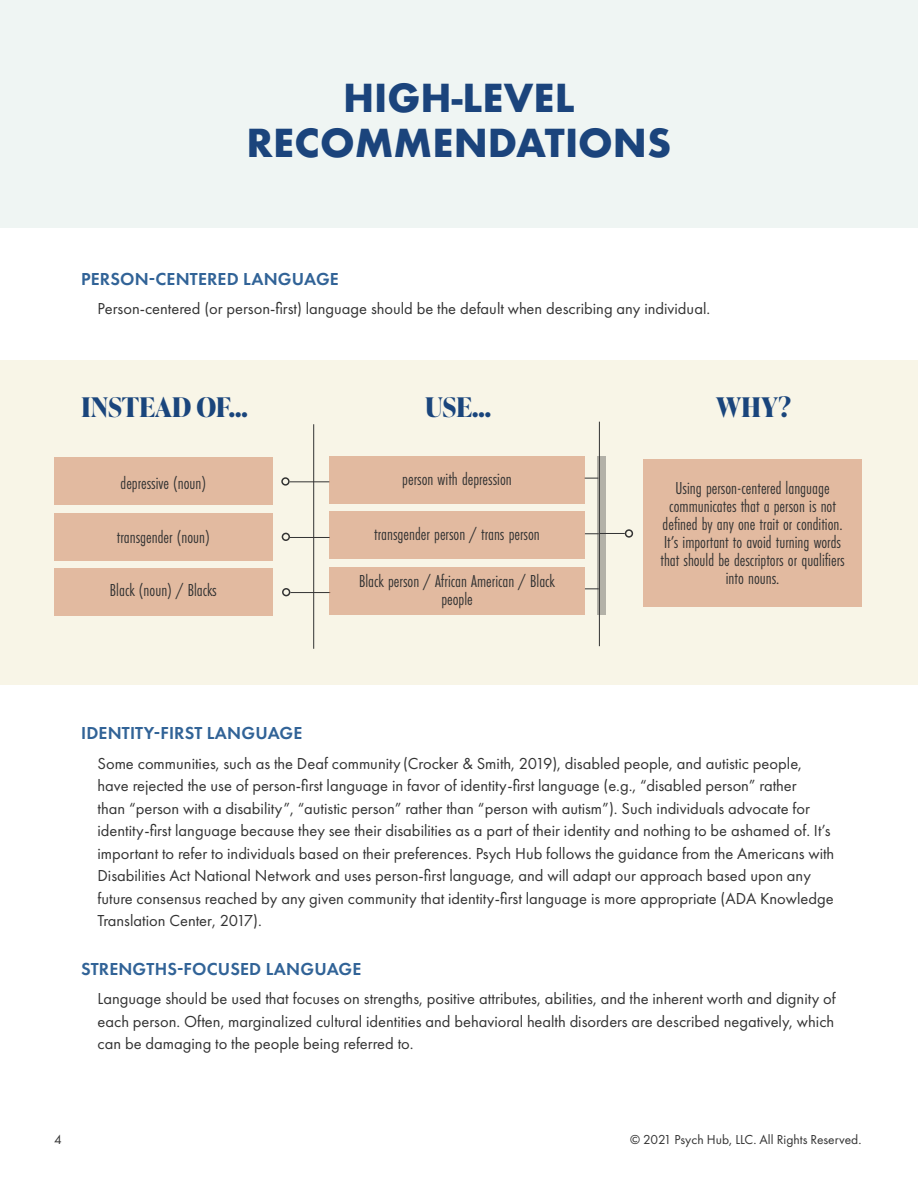
<style>
.page{position:relative;width:918px;height:1188px;background:#fff}
.page>*{position:absolute;margin:0;border:0;box-sizing:border-box;transform-origin:0 0}
.t1{font:700 37.5px/45px "Futura";color:#1b447c;text-align:center}
.t2{font:700 27px "Ivy Presto Display";color:#1a457c}
.t3{font:18px/18px "Futura PT Cond";color:#333;text-align:center}
.t4{font:600 18px "Futura PT";letter-spacing:.01em;color:#316397}
.t5{font:16.5px/22.5px "Futura PT";color:#333}
.t6{font:13.5px "Futura PT";color:#333}
</style>
<div class="page">
<div style="left:0;top:0;width:918px;height:227px;background:#eff5f3"></div>
<div style="left:0;top:360px;width:917px;height:325px;background:#f8f5e7"></div>
<div style="left:643px;top:459px;width:219px;height:147px;background:#e2baa0"></div>
<hr style="left:313px;top:424px;width:1px;height:225px;background:#333">
<div style="left:54px;top:458px;width:219px;height:47px;background:#e2baa0"></div>
<div style="left:54px;top:513px;width:219px;height:48px;background:#e2baa0"></div>
<div style="left:54px;top:568px;width:219px;height:48px;background:#e2baa0"></div>
<hr style="left:290px;top:482px;width:40px;height:1px;background:#333">
<div style="left:281px;top:477px;width:9px;height:9px;border:2px solid #333;border-radius:50%"></div>
<hr style="left:290px;top:537px;width:40px;height:1px;background:#333">
<div style="left:282px;top:533px;width:8px;height:8px;border:2px solid #333;border-radius:50%"></div>
<hr style="left:290px;top:592px;width:40px;height:1px;background:#333">
<div style="left:282px;top:588px;width:8px;height:8px;border:2px solid #333;border-radius:50%"></div>
<hr style="left:599px;top:422px;width:1px;height:224px;background:#333">
<div style="left:625px;top:529px;width:8px;height:9px;border:2px solid #333;border-radius:50%"></div>
<svg style="left:585px;top:478px;width:12px;height:1px"></svg>
<svg style="left:585px;top:533px;width:40px;height:2px"></svg>
<svg style="left:585px;top:589px;width:12px;height:1px"></svg>
<div style="left:329px;top:456px;width:256px;height:48px;background:#e2baa0"></div>
<div style="left:329px;top:511px;width:256px;height:48px;background:#e2baa0"></div>
<div style="left:329px;top:567px;width:256px;height:48px;background:#e2baa0"></div>
<svg style="left:597px;top:456px;width:8px;height:159px"></svg>
<h1 class="t1" style="left:247px;top:75px;width:426px">HIGH-LEVEL<br>RECOMMENDATIONS</h1>
<p class="t4" style="left:81px;top:267px;width:259px">PERSON-CENTERED LANGUAGE</p>
<p class="t5" style="left:98px;top:297px;width:614px">Person-centered (or person-first) language should be the default when describing any individual.</p>
<h2 class="t2" style="left:81px;top:387px;width:168px">INSTEAD OF...</h2>
<h2 class="t2" style="left:425px;top:387px;width:68px">USE...</h2>
<h2 class="t2" style="left:716px;top:387px;width:76px">WHY?</h2>
<p class="t3" style="left:121px;top:474px;width:87px">depressive (noun)</p>
<p class="t3" style="left:117px;top:528px;width:94px">transgender (noun)</p>
<p class="t3" style="left:110px;top:581px;width:108px">Black (noun) / Blacks</p>
<p class="t3" style="left:402px;top:471px;width:111px">person with depression</p>
<p class="t3" style="left:374px;top:525px;width:167px">transgender person / trans person</p>
<p class="t3" style="left:359px;top:572px;width:197px">Black person / African American / Black people</p>
<p class="t3" style="left:661px;top:479px;width:186px">Using person-centered language communicates that a person is not defined by any one trait or condition.<br>It’s important to avoid turning words that should be descriptors or qualifiers into nouns.</p>
<p class="t4" style="left:81px;top:722px;width:223px">IDENTITY-FIRST LANGUAGE</p>
<p class="t5" style="left:98px;top:752px;width:738px">Some communities, such as the Deaf community (Crocker &amp; Smith, 2019), disabled people, and autistic people, have rejected the use of person-first language in favor of identity-first language (e.g., “disabled person” rather<br>than “person with a disability”, “autistic person” rather than “person with autism”). Such individuals advocate for identity-first language because they see their disabilities as a part of their identity and nothing to be ashamed of. It’s important to refer to individuals based on their preferences. Psych Hub follows the guidance from the Americans with Disabilities Act National Network and uses person-first language, and will adapt our approach based upon any future consensus reached by any given community that identity-first language is more appropriate (ADA Knowledge Translation Center, 2017).</p>
<p class="t4" style="left:81px;top:958px;width:282px">STRENGTHS-FOCUSED LANGUAGE</p>
<p class="t5" style="left:98px;top:987px;width:740px;text-align:justify">Language should be used that focuses on strengths, positive attributes, abilities, and the inherent worth and dignity of each person. Often, marginalized cultural identities and behavioral health disorders are described negatively, which can be damaging to the people being referred to.</p>
<p class="t6" style="left:54px;top:1132px;width:9px">4</p>
<p class="t6" style="left:630px;top:1132px;width:233px">© 2021 Psych Hub, LLC. All Rights Reserved.</p>
</div>
